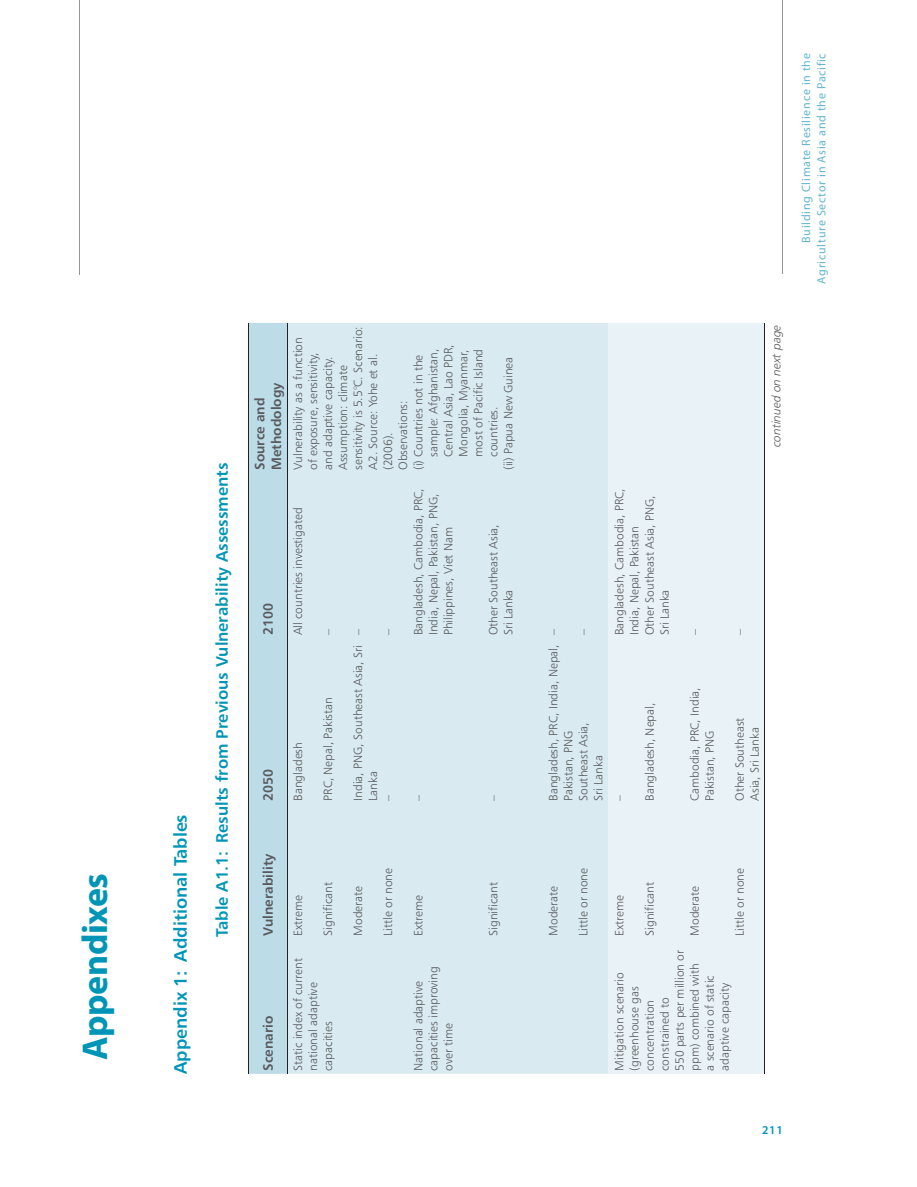
<style>
.page{position:relative;width:917px;height:1187px;background:#fff}
.page>*{position:absolute;margin:0;border:0;box-sizing:border-box;transform-origin:0 0}
.t1{font:700 36px "Myriad Pro";letter-spacing:-.01em;color:#0095b7}
.t2{font:18px "Humanist 777 BT Bold B";color:#0095b7}
.t3{font:16.5px "Humanist 777 BT Bold B";color:#0095b7}
.t4{font:13.5px/16.5px "Humanist 777 BT Bold B";color:#58595b}
.t5{font:12px/15px "Humanist 777 BT Light B";color:#58595b}
.t6{font:12px/15px "Myriad Pro";letter-spacing:.06em;color:#63b5ce;text-align:right}
.t7{font:12px "Humanist 777 BT Light Italic B";color:#58595b}
.t8{font:600 12px "Myriad Pro";color:#0095b7}
</style>
<div class="page">
<hr style="left:782px;top:0;width:1px;height:274px;background:#939598">
<hr style="left:80px;top:0;width:1px;height:274px;background:#939598">
<div style="left:249px;top:323px;width:37px;height:750px;background:#bcdce8"></div>
<div style="left:287px;top:323px;width:321px;height:750px;background:#d9eaf1"></div>
<div style="left:608px;top:323px;width:156px;height:750px;background:#e9f3f7"></div>
<hr style="left:248px;top:323px;width:1px;height:750px;background:#231f20">
<hr style="left:286px;top:323px;width:1px;height:750px;background:#231f20">
<hr style="left:764px;top:323px;width:1px;height:750px;background:#231f20">
<p class="t1" style="left:81px;top:1060px;width:189px;rotate:-90deg">Appendixes</p>
<p class="t2" style="left:173px;top:1073px;width:261px;rotate:-90deg">Appendix 1: Additional Tables</p>
<p class="t3" style="left:215px;top:936px;width:475px;rotate:-90deg">Table A1.1: Results from Previous Vulnerability Assessments</p>
<p class="t4" style="left:253px;top:470px;width:89px;rotate:-90deg">Source and<br>Methodology</p>
<p class="t4" style="left:261px;top:635px;width:34px;rotate:-90deg">2100</p>
<p class="t4" style="left:261px;top:800px;width:34px;rotate:-90deg">2050</p>
<p class="t5" style="left:351px;top:470px;width:145px;rotate:-90deg">sensitivity is 5.5°C. Scenario:</p>
<p class="t5" style="left:291px;top:470px;width:134px;rotate:-90deg">Vulnerability as a function</p>
<p class="t5" style="left:411px;top:470px;width:117px;rotate:-90deg">(i) Countries not in the</p>
<p class="t5" style="left:426px;top:456px;width:110px;rotate:-90deg">sample: Afghanistan,</p>
<p class="t5" style="left:441px;top:456px;width:114px;rotate:-90deg">Central Asia, Lao PDR,</p>
<p class="t5" style="left:456px;top:456px;width:108px;rotate:-90deg">Mongolia, Myanmar,</p>
<p class="t5" style="left:471px;top:456px;width:109px;rotate:-90deg">most of Pacific Island</p>
<p class="t5" style="left:306px;top:470px;width:119px;rotate:-90deg">of exposure, sensitivity,</p>
<p class="t5" style="left:321px;top:470px;width:115px;rotate:-90deg">and adaptive capacity.</p>
<p class="t5" style="left:336px;top:470px;width:106px;rotate:-90deg">Assumption: climate</p>
<p class="t5" style="left:366px;top:470px;width:117px;rotate:-90deg">A2. Source: Yohe et al.</p>
<p class="t5" style="left:501px;top:470px;width:115px;rotate:-90deg">(ii) Papua New Guinea</p>
<p class="t5" style="left:396px;top:470px;width:71px;rotate:-90deg">Observations:</p>
<p class="t5" style="left:486px;top:456px;width:52px;rotate:-90deg">countries.</p>
<p class="t5" style="left:381px;top:470px;width:39px;rotate:-90deg">(2006).</p>
<p class="t5" style="left:291px;top:635px;width:129px;rotate:-90deg">All countries investigated</p>
<p class="t5" style="left:291px;top:800px;width:60px;rotate:-90deg">Bangladesh</p>
<p class="t5" style="left:321px;top:635px;width:7px;rotate:-90deg">–</p>
<p class="t5" style="left:351px;top:635px;width:7px;rotate:-90deg">–</p>
<p class="t5" style="left:381px;top:635px;width:7px;rotate:-90deg">–</p>
<p class="t5" style="left:321px;top:800px;width:105px;rotate:-90deg">PRC, Nepal, Pakistan</p>
<p class="t5" style="left:351px;top:800px;width:157px;rotate:-90deg">India, PNG, Southeast Asia, Sri<br>Lanka<br>–</p>
<p class="t5" style="left:411px;top:635px;width:148px;rotate:-90deg">Bangladesh, Cambodia, PRC,<br>India, Nepal, Pakistan, PNG,<br>Philippines, Viet Nam</p>
<p class="t5" style="left:486px;top:635px;width:112px;rotate:-90deg">Other Southeast Asia,<br>Sri Lanka</p>
<p class="t5" style="left:411px;top:800px;width:7px;rotate:-90deg">–</p>
<p class="t5" style="left:486px;top:800px;width:7px;rotate:-90deg">–</p>
<p class="t5" style="left:546px;top:635px;width:7px;rotate:-90deg">–</p>
<p class="t5" style="left:576px;top:635px;width:7px;rotate:-90deg">–</p>
<p class="t5" style="left:546px;top:800px;width:158px;rotate:-90deg">Bangladesh, PRC, India, Nepal,<br>Pakistan, PNG<br>Southeast Asia,<br>Sri Lanka</p>
<p class="t5" style="left:612px;top:635px;width:148px;rotate:-90deg">Bangladesh, Cambodia, PRC,<br>India, Nepal, Pakistan<br>Other Southeast Asia, PNG,<br>Sri Lanka</p>
<p class="t5" style="left:612px;top:800px;width:7px;rotate:-90deg">–</p>
<p class="t5" style="left:642px;top:800px;width:100px;rotate:-90deg">Bangladesh, Nepal,</p>
<p class="t7" style="left:771px;top:447px;width:124px;rotate:-90deg">continued on next page</p>
<p class="t6" style="left:799px;top:283px;width:232px;rotate:-90deg">Building Climate Resilience in the<br>Agriculture Sector in Asia and the Pacific</p>
<p class="t5" style="left:687px;top:635px;width:7px;rotate:-90deg">–</p>
<p class="t5" style="left:732px;top:635px;width:7px;rotate:-90deg">–</p>
<p class="t5" style="left:687px;top:800px;width:115px;rotate:-90deg">Cambodia, PRC, India,<br>Pakistan, PNG</p>
<p class="t5" style="left:732px;top:800px;width:85px;rotate:-90deg">Other Southeast<br>Asia, Sri Lanka</p>
<p class="t4" style="left:261px;top:935px;width:83px;rotate:-90deg">Vulnerability</p>
<p class="t4" style="left:261px;top:1070px;width:57px;rotate:-90deg">Scenario</p>
<p class="t5" style="left:291px;top:935px;width:42px;rotate:-90deg">Extreme</p>
<p class="t5" style="left:321px;top:935px;width:55px;rotate:-90deg">Significant</p>
<p class="t5" style="left:351px;top:935px;width:51px;rotate:-90deg">Moderate</p>
<p class="t5" style="left:381px;top:935px;width:69px;rotate:-90deg">Little or none</p>
<p class="t5" style="left:411px;top:935px;width:42px;rotate:-90deg">Extreme</p>
<p class="t5" style="left:291px;top:1070px;width:114px;rotate:-90deg">Static index of current national adaptive capacities</p>
<p class="t5" style="left:411px;top:1070px;width:106px;rotate:-90deg">National adaptive capacities improving over time</p>
<p class="t5" style="left:486px;top:935px;width:55px;rotate:-90deg">Significant</p>
<p class="t5" style="left:546px;top:935px;width:51px;rotate:-90deg">Moderate</p>
<p class="t5" style="left:576px;top:935px;width:69px;rotate:-90deg">Little or none</p>
<p class="t5" style="left:612px;top:935px;width:42px;rotate:-90deg">Extreme</p>
<p class="t5" style="left:642px;top:935px;width:55px;rotate:-90deg">Significant</p>
<p class="t5" style="left:687px;top:935px;width:51px;rotate:-90deg">Moderate</p>
<p class="t5" style="left:732px;top:935px;width:69px;rotate:-90deg">Little or none</p>
<p class="t5" style="left:612px;top:1070px;width:122px;rotate:-90deg">Mitigation scenario (greenhouse gas concentration constrained to<br>550 parts per million or ppm) combined with<br>a scenario of static adaptive capacity</p>
<p class="t8" style="left:761px;top:1124px;width:22px">211</p>
</div>
